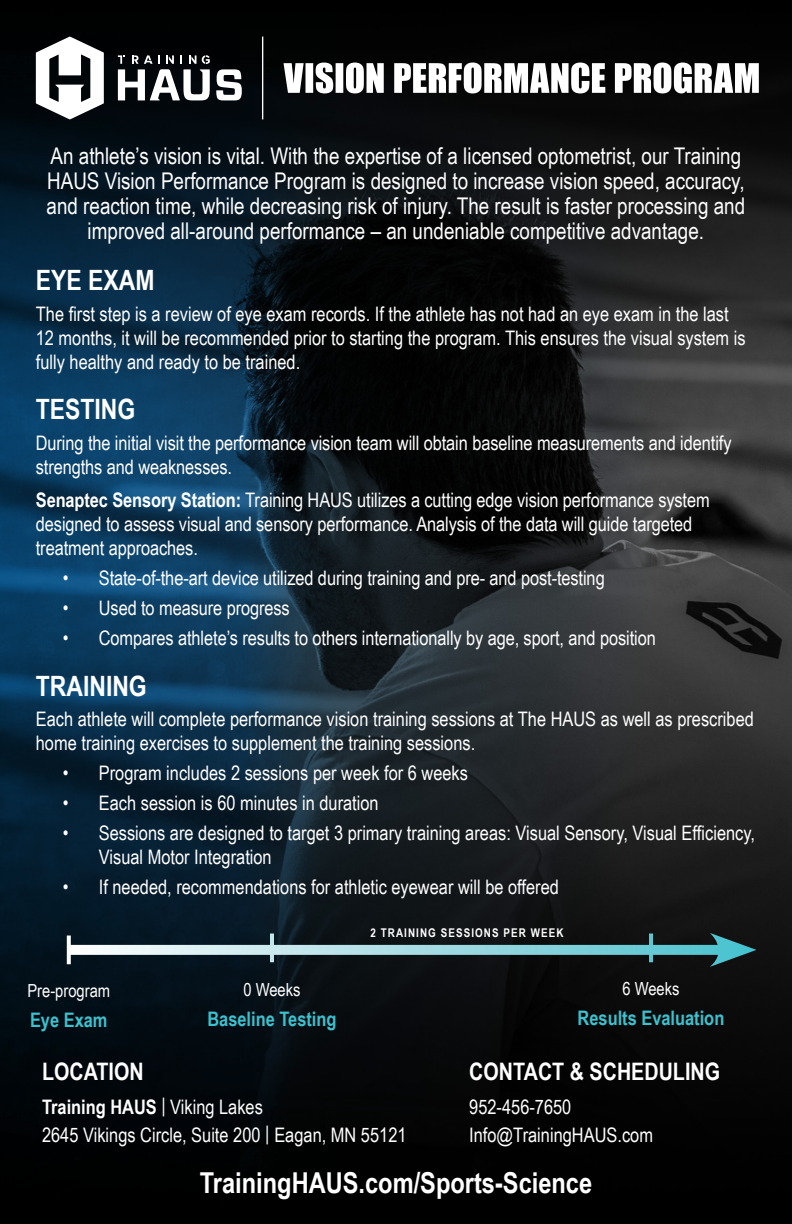
<style>
.page{position:relative;width:792px;height:1224px;background:#fff}
.page>*{position:absolute;margin:0;border:0;box-sizing:border-box;transform-origin:0 0}
.t1{font:700 28.8px "Arial Narrow";color:#fff}
.t2{font:700 28px "Arial Narrow";color:#fff}
.t3{font:700 24px "Arial Narrow";color:#fff}
.t4{font:23px/25px "Arial Narrow";color:#fff;text-align:center}
.t5{font:20px/24px "Arial Narrow";color:#fff}
.t6{font:700 20px "Arial Narrow";color:#3cc1ce}
.t7{font:700 20px "Arial Narrow";color:#fff}
.t8{font:18px "Arial Narrow";color:#fff}
.t9{font:700 12px "Arial Narrow";letter-spacing:.09em;color:#fff}
.s1{font-weight:700}
.s2{font-weight:400}
</style>
<div class="page">
<img style="left:347px;top:0;width:445px;height:1224px">
<svg style="left:0;top:0;width:347px;height:1224px;background:#071e2e"></svg>
<hr style="left:270px;top:934px;width:4px;height:28px;background:#c3e6ec">
<hr style="left:649px;top:934px;width:4px;height:28px;background:#5bc6cf">
<svg style="left:67px;top:936px;width:4px;height:28px"></svg>
<svg style="left:67px;top:945px;width:643px;height:10px;background:#aadde4"></svg>
<svg style="left:710px;top:933px;width:46px;height:34px;background:#2a5d63"></svg>
<svg style="left:36px;top:37px;width:68px;height:82px"></svg>
<svg style="left:216px;top:69px;width:26px;height:31px"></svg>
<svg style="left:118px;top:55px;width:92px;height:45px"></svg>
<hr style="left:262px;top:37px;width:1px;height:82px;background:#fff">
<svg style="left:284px;top:63px;width:475px;height:30px"></svg>
<p class="t4" style="left:47px;top:143px;width:700px">An athlete’s vision is vital. With the expertise of a licensed optometrist, our Training HAUS Vision Performance Program is designed to increase vision speed, accuracy, and reaction time, while decreasing risk of injury. The result is faster processing and improved all-around performance – an undeniable competitive advantage.</p>
<p class="t2" style="left:36px;top:259px;width:120px">EYE EXAM</p>
<p class="t5" style="left:36px;top:301px;width:711px">The first step is a review of eye exam records. If the athlete has not had an eye exam in the last<br>12 months, it will be recommended prior to starting the program. This ensures the visual system is fully healthy and ready to be trained.</p>
<p class="t2" style="left:36px;top:388px;width:101px">TESTING</p>
<p class="t5" style="left:36px;top:430px;width:697px">During the initial visit the performance vision team will obtain baseline measurements and identify strengths and weaknesses.</p>
<p class="t5" style="left:36px;top:487px;width:675px"><span class="s1">Senaptec Sensory Station:</span> Training HAUS utilizes a cutting edge vision performance system designed to assess visual and sensory performance. Analysis of the data will guide targeted treatment approaches.</p>
<p class="t5" style="left:63px;top:565px;width:543px">• State-of-the-art device utilized during training and pre- and post-testing</p>
<p class="t5" style="left:63px;top:595px;width:228px">• Used to measure progress</p>
<p class="t5" style="left:63px;top:625px;width:595px">• Compares athlete’s results to others internationally by age, sport, and position</p>
<p class="t2" style="left:36px;top:665px;width:112px">TRAINING</p>
<p class="t5" style="left:36px;top:706px;width:720px">Each athlete will complete performance vision training sessions at The HAUS as well as prescribed home training exercises to supplement the training sessions.</p>
<p class="t5" style="left:63px;top:760px;width:407px">• Program includes 2 sessions per week for 6 weeks</p>
<p class="t5" style="left:63px;top:790px;width:317px">• Each session is 60 minutes in duration</p>
<p class="t5" style="left:99px;top:820px;width:658px;text-indent:-36px">• Sessions are designed to target 3 primary training areas: Visual Sensory, Visual Efficiency,<br>Visual Motor Integration</p>
<p class="t5" style="left:63px;top:875px;width:498px">• If needed, recommendations for athletic eyewear will be offered</p>
<p class="t8" style="left:27px;top:977px;width:84px">Pre-program</p>
<p class="t6" style="left:30px;top:1005px;width:79px">Eye Exam</p>
<p class="t8" style="left:243px;top:976px;width:59px">0 Weeks</p>
<p class="t6" style="left:207px;top:1004px;width:131px">Baseline Testing</p>
<p class="t9" style="left:370px;top:924px;width:195px">2 TRAINING SESSIONS PER WEEK</p>
<p class="t8" style="left:622px;top:976px;width:59px">6 Weeks</p>
<p class="t6" style="left:578px;top:1003px;width:148px">Results Evaluation</p>
<p class="t3" style="left:42px;top:1053px;width:103px">LOCATION</p>
<p class="t7" style="left:42px;top:1092px;width:222px">Training HAUS <span class="s2">| Viking Lakes</span></p>
<p class="t5" style="left:42px;top:1122px;width:366px">2645 Vikings Circle, Suite 200 | Eagan, MN 55121</p>
<p class="t3" style="left:469px;top:1053px;width:252px">CONTACT &amp; SCHEDULING</p>
<p class="t5" style="left:469px;top:1094px;width:104px">952-456-7650</p>
<p class="t5" style="left:469px;top:1122px;width:185px">Info@TrainingHAUS.com</p>
<p class="t1" style="left:200px;top:1161px;width:394px">TrainingHAUS.com/Sports-Science</p>
</div>
